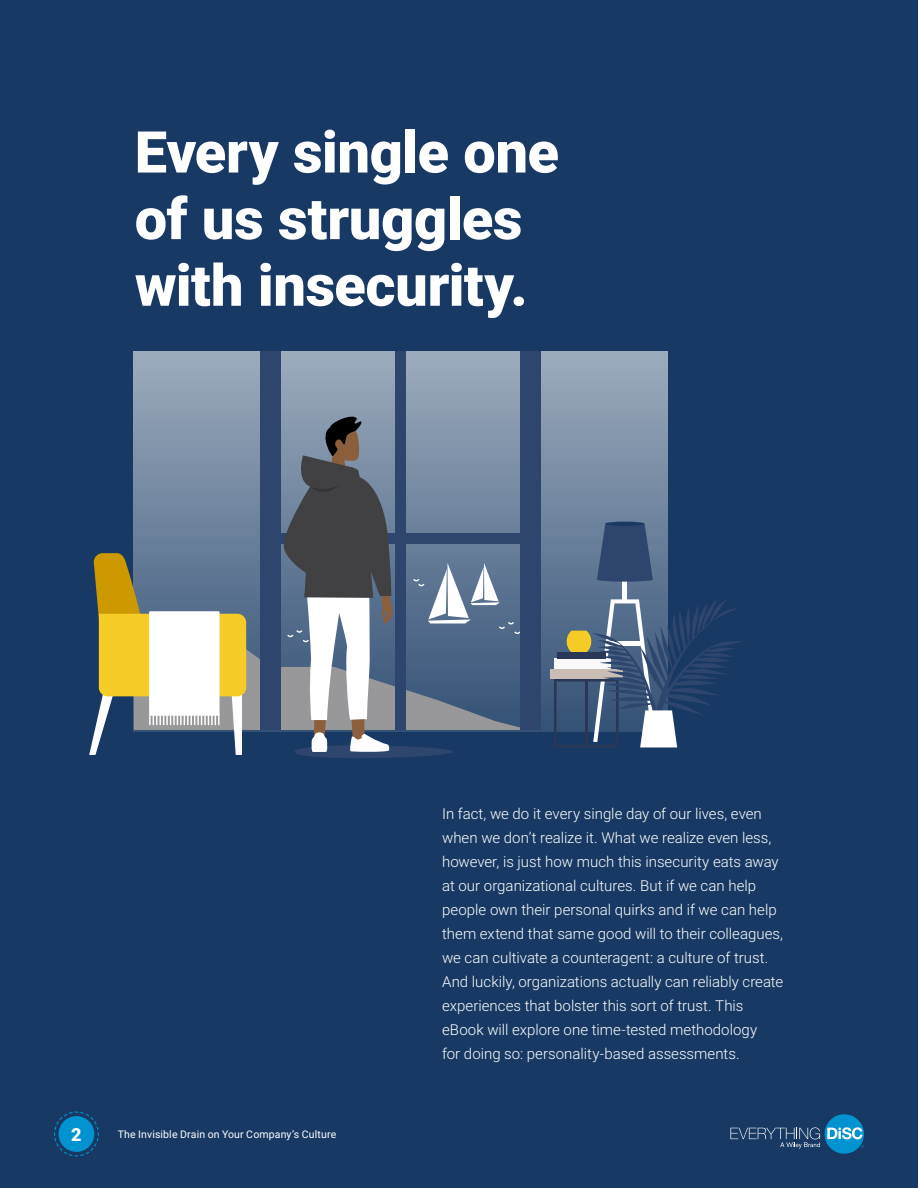
<style>
.page{position:relative;width:918px;height:1188px;background:#173963}
.page>*{position:absolute;margin:0;border:0;box-sizing:border-box;transform-origin:0 0}
.t1{font:900 57.6px/66.6px "Roboto";letter-spacing:-.005em;color:#fff}
.t2{font:900 18px "Roboto";color:#fff}
.t3{font:300 15px/24px "Roboto";color:#fff}
.t4{font:10.5px "Roboto";letter-spacing:.015em;color:#fff}
</style>
<div class="page">
<svg style="left:730px;top:1114px;width:134px;height:40px"></svg>
<svg style="left:54px;top:1111px;width:45px;height:46px"></svg>
<div style="left:134px;top:352px;width:533px;height:379px;background:linear-gradient(to bottom,#9dabbd,#345276)"></div>
<svg style="left:246px;top:614px;width:14px;height:116px;fill:#98989a"></svg>
<div style="left:260px;top:352px;width:21px;height:378px;background:#2e456d"></div>
<div style="left:520px;top:352px;width:21px;height:378px;background:#2e456d"></div>
<div style="left:395px;top:352px;width:10px;height:378px;background:#2e456d"></div>
<svg style="left:89px;top:553px;width:157px;height:202px"></svg>
<hr style="left:623px;top:571px;width:4px;height:31px;background:#fff">
<svg style="left:597px;top:524px;width:56px;height:58px"></svg>
<hr style="left:605px;top:522px;width:40px;height:4px;background:#173963;border-radius:50%">
<div style="left:550px;top:669px;width:73px;height:10px;background:#c9bdb5"></div>
<svg style="left:554px;top:599px;width:189px;height:148px"></svg>
<svg style="left:281px;top:413px;width:240px;height:345px"></svg>
<h1 class="t1" style="left:135px;top:117px;width:426px">Every single one of us struggles with insecurity.</h1>
<p class="t2" style="left:71px;top:1122px;width:12px">2</p>
<p class="t4" style="left:118px;top:1127px;width:220px">The Invisible Drain on Your Company’s Culture</p>
<p class="t3" style="left:442px;top:801px;width:343px">In fact, we do it every single day of our lives, even when we don’t realize it. What we realize even less, however, is just how much this insecurity eats away at our organizational cultures. But if we can help people own their personal quirks and if we can help them extend that same good will to their colleagues, we can cultivate a counteragent: a culture of trust.<br>And luckily, organizations actually can reliably create experiences that bolster this sort of trust. This eBook will explore one time-tested methodology<br>for doing so: personality-based assessments.</p>
</div>
